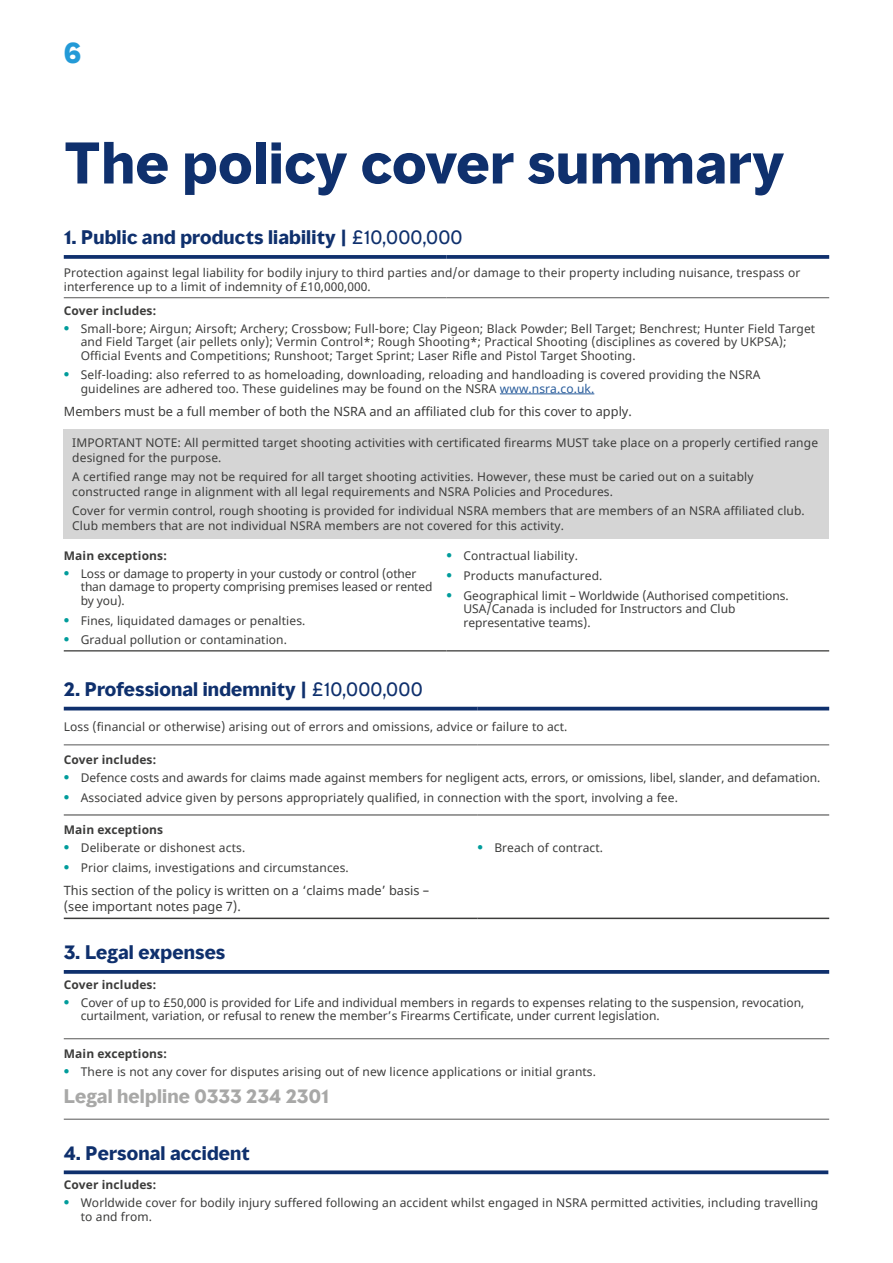
<style>
.page{position:relative;width:893px;height:1263px;background:#fff}
.page>*{position:absolute;margin:0;border:0;box-sizing:border-box;transform-origin:0 0}
.t1{font:700 54px "MMC Display";letter-spacing:.01em;color:#0f306d}
.t2{font:700 27px "MMC Display";color:#239ad7}
.t3{font:700 18px "MMC Display";letter-spacing:.01em;color:#0f306d}
.t4{font:700 18px "MMC Display";letter-spacing:.01em;color:#a8a8a7}
.t5{font:12.75px/16.5px "Noto Sans";color:#3c3c3b}
.t6{font:12px/13.5px "Noto Sans";letter-spacing:.01em;color:#3c3c3b}
.t7{font:12px/13.5px "Noto Sans";letter-spacing:-.01em;color:#3c3c3b}
.t8{font:700 12px "Noto Sans";letter-spacing:.01em;color:#3c3c3b}
.s1{font-weight:400}
.s2{font-family:"MMC Display";font-weight:700;font-size:12.75px;color:#009c9b}
.s3{color:#275b9b}
</style>
<div class="page">
<div style="left:64px;top:429px;width:765px;height:110px;background:#d5d5d5"></div>
<hr style="left:64px;top:650px;width:382px;height:2px;background:#575756">
<hr style="left:446px;top:650px;width:383px;height:2px;background:#575756">
<svg style="left:64px;top:255px;width:382px;height:4px;background:#1d3c75"></svg>
<svg style="left:446px;top:255px;width:383px;height:4px;background:#1d3c75"></svg>
<hr style="left:64px;top:297px;width:382px;height:1px;background:#575756">
<hr style="left:446px;top:297px;width:383px;height:1px;background:#575756">
<hr style="left:500px;top:394px;width:94px;height:1px;background:#275b9b">
<hr style="left:64px;top:917px;width:413px;height:2px;background:#3c3c3b">
<hr style="left:477px;top:917px;width:352px;height:2px;background:#3c3c3b">
<hr style="left:64px;top:744px;width:413px;height:1px;background:#575756">
<hr style="left:477px;top:744px;width:352px;height:1px;background:#575756">
<hr style="left:64px;top:707px;width:413px;height:3px;background:#0f306d">
<hr style="left:477px;top:707px;width:352px;height:3px;background:#0f306d">
<hr style="left:64px;top:814px;width:413px;height:1px;background:#3c3c3b">
<hr style="left:477px;top:814px;width:352px;height:1px;background:#3c3c3b">
<hr style="left:64px;top:1038px;width:765px;height:1px;background:#575756">
<hr style="left:64px;top:1119px;width:765px;height:1px;background:#575756">
<svg style="left:64px;top:970px;width:765px;height:4px;background:#1d3c75"></svg>
<svg style="left:64px;top:1170px;width:764px;height:4px;background:#2a477d"></svg>
<h2 class="t2" style="left:64px;top:35px;width:19px">6</h2>
<h1 class="t1" style="left:64px;top:128px;width:722px">The policy cover summary</h1>
<h3 class="t3" style="left:64px;top:226px;width:400px">1. Public and products liability | <span class="s1">£10,000,000</span></h3>
<p class="t6" style="left:64px;top:266px;width:738px">Protection against legal liability for bodily injury to third parties and/or damage to their property including nuisance, trespass or interference up to a limit of indemnity of £10,000,000.</p>
<p class="t8" style="left:64px;top:302px;width:94px">Cover includes:</p>
<p class="t6" style="left:81px;top:322px;width:736px;text-indent:-17px"><span class="s2">•</span> Small-bore; Airgun; Airsoft; Archery; Crossbow; Full-bore; Clay Pigeon; Black Powder; Bell Target; Benchrest; Hunter Field Target and Field Target (air pellets only); Vermin Control*; Rough Shooting*; Practical Shooting (disciplines as covered by UKPSA);<br>Official Events and Competitions; Runshoot; Target Sprint; Laser Rifle and Pistol Target Shooting.</p>
<p class="t6" style="left:81px;top:369px;width:681px;text-indent:-17px"><span class="s2">•</span> Self-loading: also referred to as homeloading, downloading, reloading and handloading is covered providing the NSRA guidelines are adhered too. These guidelines may be found on the NSRA <span class="s3">www.nsra.co.uk.</span></p>
<p class="t5" style="left:64px;top:403px;width:570px">Members must be a full member of both the NSRA and an affiliated club for this cover to apply.</p>
<p class="t6" style="left:72px;top:435px;width:747px;line-height:15px">IMPORTANT NOTE: All permitted target shooting activities with certificated firearms MUST take place on a properly certified range designed for the purpose.</p>
<p class="t6" style="left:72px;top:469px;width:683px;line-height:15px">A certified range may not be required for all target shooting activities. However, these must be caried out on a suitably constructed range in alignment with all legal requirements and NSRA Policies and Procedures.</p>
<p class="t6" style="left:72px;top:504px;width:734px;line-height:15px">Cover for vermin control, rough shooting is provided for individual NSRA members that are members of an NSRA affiliated club.<br>Club members that are not individual NSRA members are not covered for this activity.</p>
<p class="t8" style="left:64px;top:547px;width:104px">Main exceptions:</p>
<p class="t7" style="left:81px;top:567px;width:353px;text-indent:-17px"><span class="s2">•</span> Loss or damage to property in your custody or control (other than damage to property comprising premises leased or rented by you).</p>
<p class="t6" style="left:64px;top:614px;width:243px"><span class="s2">•</span> Fines, liquidated damages or penalties.</p>
<p class="t6" style="left:64px;top:634px;width:225px"><span class="s2">•</span> Gradual pollution or contamination.</p>
<p class="t6" style="left:446px;top:549px;width:133px"><span class="s2">•</span> Contractual liability.</p>
<p class="t6" style="left:446px;top:569px;width:158px"><span class="s2">•</span> Products manufactured.</p>
<p class="t6" style="left:463px;top:589px;width:327px;text-indent:-17px"><span class="s2">•</span> Geographical limit – Worldwide (Authorised competitions.<br>USA/Canada is included for Instructors and Club representative teams).</p>
<h3 class="t3" style="left:64px;top:677px;width:360px">2. Professional indemnity | <span class="s1">£10,000,000</span></h3>
<p class="t6" style="left:64px;top:720px;width:505px">Loss (financial or otherwise) arising out of errors and omissions, advice or failure to act.</p>
<p class="t8" style="left:64px;top:751px;width:94px">Cover includes:</p>
<p class="t6" style="left:64px;top:771px;width:758px"><span class="s2">•</span> Defence costs and awards for claims made against members for negligent acts, errors, or omissions, libel, slander, and defamation.</p>
<p class="t6" style="left:64px;top:791px;width:616px"><span class="s2">•</span> Associated advice given by persons appropriately qualified, in connection with the sport, involving a fee.</p>
<p class="t8" style="left:64px;top:821px;width:101px">Main exceptions</p>
<p class="t6" style="left:64px;top:841px;width:183px"><span class="s2">•</span> Deliberate or dishonest acts.</p>
<p class="t6" style="left:64px;top:861px;width:287px"><span class="s2">•</span> Prior claims, investigations and circumstances.</p>
<p class="t5" style="left:64px;top:882px;width:367px">This section of the policy is written on a ‘claims made’ basis – (see important notes page 7).</p>
<p class="t6" style="left:477px;top:841px;width:127px"><span class="s2">•</span> Breach of contract.</p>
<h3 class="t3" style="left:64px;top:940px;width:163px">3. Legal expenses</h3>
<p class="t8" style="left:64px;top:976px;width:94px">Cover includes:</p>
<p class="t6" style="left:81px;top:996px;width:725px;text-indent:-17px"><span class="s2">•</span> Cover of up to £50,000 is provided for Life and individual members in regards to expenses relating to the suspension, revocation, curtailment, variation, or refusal to renew the member’s Firearms Certificate, under current legislation.</p>
<p class="t8" style="left:64px;top:1045px;width:104px">Main exceptions:</p>
<p class="t6" style="left:64px;top:1065px;width:534px"><span class="s2">•</span> There is not any cover for disputes arising out of new licence applications or initial grants.</p>
<h3 class="t4" style="left:64px;top:1084px;width:266px">Legal helpline 0333 234 2301</h3>
<h3 class="t3" style="left:64px;top:1141px;width:188px">4. Personal accident</h3>
<p class="t8" style="left:64px;top:1176px;width:94px">Cover includes:</p>
<p class="t6" style="left:81px;top:1196px;width:739px;text-indent:-17px"><span class="s2">•</span> Worldwide cover for bodily injury suffered following an accident whilst engaged in NSRA permitted activities, including travelling to and from.</p>
</div>
